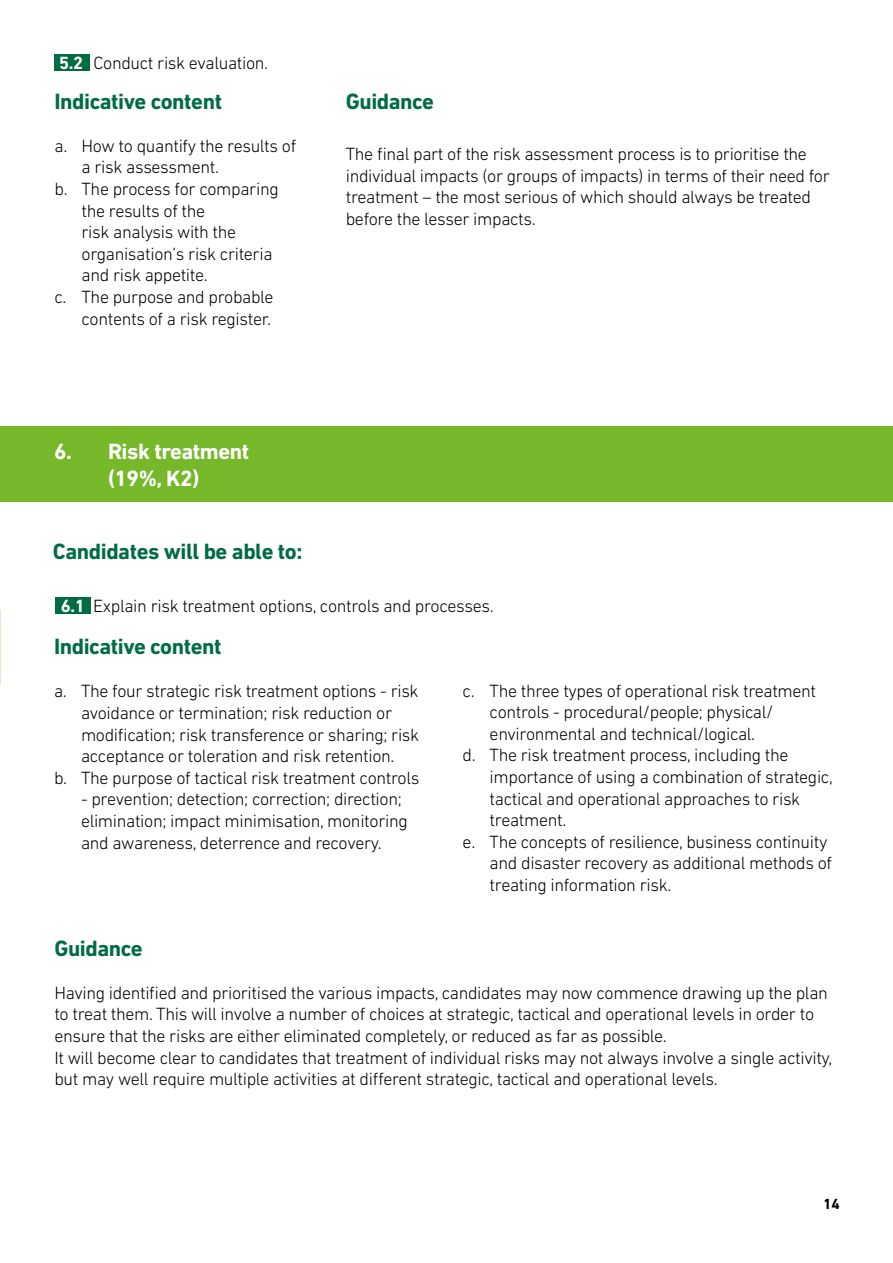
<style>
.page{position:relative;width:893px;height:1263px;background:#fff}
.page>*{position:absolute;margin:0;border:0;box-sizing:border-box;transform-origin:0 0}
.t1{font:700 22.5px "DIN Next LT Pro";letter-spacing:-.02em;color:#006c43}
.t2{font:700 22.5px/27px "DIN Next LT Pro";letter-spacing:-.02em;color:#fff;text-align:center}
.t3{font:300 18px/21.6px "DIN Next LT Pro";letter-spacing:-.02em;color:#000}
.t4{font:700 15px "DIN Next LT Pro";color:#000}
.s1{font-weight:700;color:#fff}
</style>
<div class="page">
<div style="left:54px;top:54px;width:36px;height:16px;background:#006c43"></div>
<div style="left:0;top:426px;width:893px;height:75px;background:#76b82a"></div>
<div style="left:55px;top:597px;width:36px;height:17px;background:#006c43"></div>
<p class="t3" style="left:59px;top:52px;width:210px"><span class="s1">5.2</span> Conduct risk evaluation.</p>
<p class="t1" style="left:55px;top:88px;width:169px">Indicative content</p>
<p class="t3" style="left:55px;top:135px;width:243px">a. How to quantify the results of</p>
<p class="t3" style="left:82px;top:156px;width:139px">a risk assessment.</p>
<p class="t3" style="left:55px;top:178px;width:226px">b. The process for comparing</p>
<p class="t3" style="left:82px;top:199px;width:125px">the results of the</p>
<p class="t3" style="left:82px;top:221px;width:156px">risk analysis with the</p>
<p class="t3" style="left:82px;top:243px;width:193px">organisation’s risk criteria</p>
<p class="t3" style="left:82px;top:264px;width:128px">and risk appetite.</p>
<p class="t3" style="left:55px;top:286px;width:221px">c. The purpose and probable</p>
<p class="t3" style="left:82px;top:307px;width:191px">contents of a risk register.</p>
<p class="t1" style="left:346px;top:88px;width:90px">Guidance</p>
<p class="t3" style="left:346px;top:143px;width:485px">The final part of the risk assessment process is to prioritise the individual impacts (or groups of impacts) in terms of their need for treatment – the most serious of which should always be treated before the lesser impacts.</p>
<p class="t2" style="left:54px;top:437px;width:197px">6. Risk treatment (19%, K2)</p>
<p class="t1" style="left:53px;top:538px;width:251px">Candidates will be able to:</p>
<p class="t3" style="left:61px;top:595px;width:434px"><span class="s1">6.1</span> Explain risk treatment options, controls and processes.</p>
<p class="t1" style="left:54px;top:633px;width:169px">Indicative content</p>
<p class="t3" style="left:54px;top:680px;width:366px">a. The four strategic risk treatment options - risk</p>
<p class="t3" style="left:81px;top:702px;width:313px">avoidance or termination; risk reduction or</p>
<p class="t3" style="left:81px;top:723px;width:340px">modification; risk transference or sharing; risk</p>
<p class="t3" style="left:81px;top:745px;width:315px">acceptance or toleration and risk retention.</p>
<p class="t3" style="left:54px;top:767px;width:367px">b. The purpose of tactical risk treatment controls</p>
<p class="t3" style="left:81px;top:788px;width:328px">- prevention; detection; correction; direction; elimination; impact minimisation, monitoring and awareness, deterrence and recovery.</p>
<p class="t3" style="left:463px;top:679px;width:355px">c. The three types of operational risk treatment</p>
<p class="t3" style="left:490px;top:701px;width:285px">controls - procedural/people; physical/</p>
<p class="t3" style="left:490px;top:723px;width:267px">environmental and technical/logical.</p>
<p class="t3" style="left:463px;top:744px;width:327px">d. The risk treatment process, including the</p>
<p class="t3" style="left:490px;top:766px;width:345px">importance of using a combination of strategic,</p>
<p class="t3" style="left:490px;top:787px;width:312px">tactical and operational approaches to risk</p>
<p class="t3" style="left:490px;top:809px;width:78px">treatment.</p>
<p class="t3" style="left:463px;top:831px;width:366px">e. The concepts of resilience, business continuity</p>
<p class="t3" style="left:490px;top:852px;width:344px">and disaster recovery as additional methods of</p>
<p class="t3" style="left:490px;top:874px;width:183px">treating information risk.</p>
<p class="t1" style="left:54px;top:935px;width:90px">Guidance</p>
<p class="t3" style="left:54px;top:982px;width:779px">Having identified and prioritised the various impacts, candidates may now commence drawing up the plan to treat them. This will involve a number of choices at strategic, tactical and operational levels in order to ensure that the risks are either eliminated completely, or reduced as far as possible.<br>It will become clear to candidates that treatment of individual risks may not always involve a single activity, but may well require multiple activities at different strategic, tactical and operational levels.</p>
<p class="t4" style="left:823px;top:1195px;width:18px">14</p>
</div>
